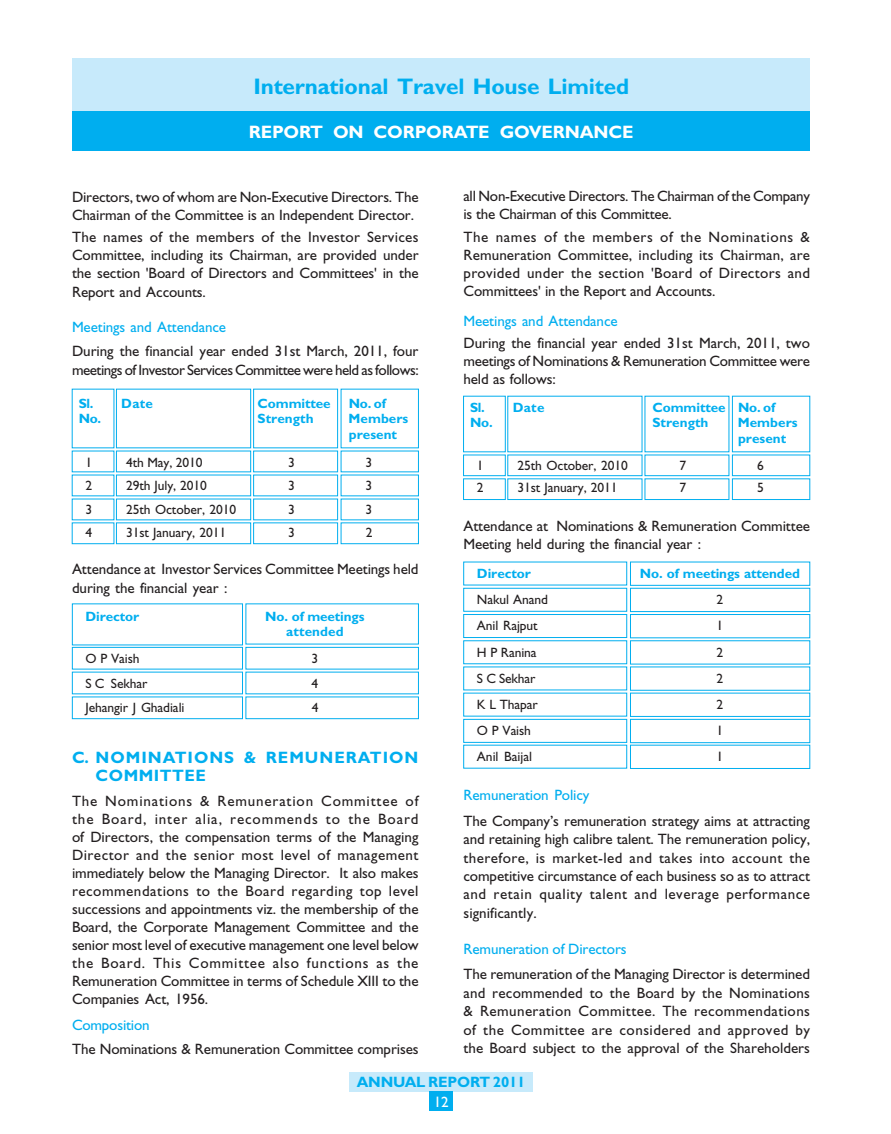
<style>
.page{position:relative;width:891px;height:1134px;background:#fff}
.page>*{position:absolute;margin:0;border:0;box-sizing:border-box;transform-origin:0 0}
.t1{font:22.5px "TT4103 O00";letter-spacing:-.005em;color:#00aeef}
.t2{font:18px "TT4110 O00";letter-spacing:-.015em;color:#fff}
.t3{font:16.5px/18.8px "TT4115 O00";letter-spacing:.055em;color:#00aeef}
.t4{font:15px/18px "TT410 AO00";letter-spacing:-.005em;color:#231f20;text-align:justify}
.t5{font:15px/18.8px "TT410 AO00";letter-spacing:-.03em;color:#231f20}
.t6{font:15px "TT410 AO00";letter-spacing:-.005em;color:#00aeef}
.t7{font:15px "TT4107 O00";letter-spacing:-.01em;color:#00aeef}
.t8{font:15px "TT410 AO00";color:#fff}
.t9{font:13.5px "TT4129 O00";letter-spacing:-.005em;color:#231f20}
.t10{font:13.5px/15.8px "TT4126 O00";letter-spacing:-.005em;color:#00aeef}
</style>
<div class="page">
<div style="left:72px;top:58px;width:738px;height:54px;background:#c7eafb"></div>
<div style="left:349px;top:1072px;width:184px;height:19px;background:#c7eafb"></div>
<div style="left:430px;top:1091px;width:23px;height:20px;background:#00aeef"></div>
<div style="left:72px;top:111px;width:738px;height:40px;background:#00aeef"></div>
<svg style="left:72px;top:389px;width:738px;height:380px"></svg>
<h1 class="t1" style="left:253px;top:78px;width:377px">International Travel House Limited</h1>
<p class="t2" style="left:249px;top:126px;width:386px">REPORT ON CORPORATE GOVERNANCE</p>
<p class="t4" style="left:72px;top:189px;width:348px">Directors, two of whom are Non-Executive Directors. The<br>Chairman of the Committee is an Independent Director.</p>
<p class="t4" style="left:72px;top:230px;width:348px">The names of the members of the Investor Services Committee, including its Chairman, are provided under the section 'Board of Directors and Committees' in the Report and Accounts.</p>
<p class="t6" style="left:72px;top:321px;width:156px">Meetings and Attendance</p>
<p class="t5" style="left:72px;top:343px;width:348px">During the financial year ended 31st March, 2011, four meetings of Investor Services Committee were held as follows:</p>
<p class="t10" style="left:79px;top:397px;width:76px">Sl. Date</p>
<p class="t10" style="left:258px;top:397px;width:75px">Committee</p>
<p class="t10" style="left:349px;top:397px;width:39px">No. of</p>
<p class="t10" style="left:79px;top:412px;width:24px">No.</p>
<p class="t10" style="left:258px;top:412px;width:58px">Strength</p>
<p class="t10" style="left:349px;top:412px;width:61px">Members present</p>
<p class="t9" style="left:86px;top:457px;width:8px">1</p>
<p class="t9" style="left:126px;top:457px;width:78px">4th May, 2010</p>
<p class="t9" style="left:288px;top:457px;width:8px">3</p>
<p class="t9" style="left:366px;top:457px;width:8px">3</p>
<p class="t9" style="left:86px;top:480px;width:8px">2</p>
<p class="t9" style="left:126px;top:480px;width:83px">29th July, 2010</p>
<p class="t9" style="left:288px;top:480px;width:8px">3</p>
<p class="t9" style="left:366px;top:480px;width:8px">3</p>
<p class="t9" style="left:86px;top:505px;width:8px">3</p>
<p class="t9" style="left:126px;top:505px;width:112px">25th October, 2010</p>
<p class="t9" style="left:288px;top:505px;width:8px">3</p>
<p class="t9" style="left:366px;top:505px;width:8px">3</p>
<p class="t9" style="left:86px;top:527px;width:8px">4</p>
<p class="t9" style="left:126px;top:527px;width:102px">31st January, 2011</p>
<p class="t9" style="left:288px;top:527px;width:8px">3</p>
<p class="t9" style="left:366px;top:527px;width:8px">2</p>
<p class="t4" style="left:72px;top:561px;width:348px;line-height:18.8px">Attendance at Investor Services Committee Meetings held during the financial year :</p>
<p class="t10" style="left:86px;top:610px;width:55px">Director</p>
<p class="t10" style="left:265px;top:610px;width:101px;text-align:center">No. of meetings attended</p>
<p class="t9" style="left:86px;top:653px;width:56px">O P Vaish</p>
<p class="t9" style="left:312px;top:653px;width:8px">3</p>
<p class="t9" style="left:86px;top:678px;width:63px">S C Sekhar</p>
<p class="t9" style="left:312px;top:678px;width:8px">4</p>
<p class="t9" style="left:86px;top:703px;width:101px">Jehangir J Ghadiali</p>
<p class="t9" style="left:312px;top:703px;width:8px">4</p>
<p class="t3" style="left:96px;top:750px;width:324px;text-indent:-24px">C. NOMINATIONS &amp; REMUNERATION<br>COMMITTEE</p>
<p class="t4" style="left:72px;top:793px;width:348px">The Nominations &amp; Remuneration Committee of the Board, inter alia, recommends to the Board of Directors, the compensation terms of the Managing Director and the senior most level of management immediately below the Managing Director. It also makes recommendations to the Board regarding top level successions and appointments viz. the membership of the Board, the Corporate Management Committee and the senior most level of executive management one level below the Board. This Committee also functions as the Remuneration Committee in terms of Schedule XIII to the Companies Act, 1956.</p>
<p class="t6" style="left:72px;top:1020px;width:79px">Composition</p>
<p class="t4" style="left:72px;top:1041px;width:348px">The Nominations &amp; Remuneration Committee comprises</p>
<p class="t4" style="left:464px;top:188px;width:348px">all Non-Executive Directors. The Chairman of the Company is the Chairman of this Committee.</p>
<p class="t4" style="left:464px;top:230px;width:348px">The names of the members of the Nominations &amp; Remuneration Committee, including its Chairman, are provided under the section 'Board of Directors and Committees' in the Report and Accounts.</p>
<p class="t6" style="left:464px;top:315px;width:156px">Meetings and Attendance</p>
<p class="t4" style="left:464px;top:336px;width:348px">During the financial year ended 31st March, 2011, two meetings of Nominations &amp; Remuneration Committee were held as follows:</p>
<p class="t10" style="left:470px;top:401px;width:76px">Sl. Date</p>
<p class="t10" style="left:652px;top:401px;width:124px">Committee No. of</p>
<p class="t10" style="left:470px;top:417px;width:24px">No.</p>
<p class="t10" style="left:652px;top:417px;width:58px">Strength</p>
<p class="t10" style="left:738px;top:417px;width:61px">Members present</p>
<p class="t9" style="left:477px;top:460px;width:8px">1</p>
<p class="t9" style="left:518px;top:460px;width:112px">25th October, 2010</p>
<p class="t9" style="left:680px;top:460px;width:8px">7</p>
<p class="t9" style="left:757px;top:460px;width:8px">6</p>
<p class="t9" style="left:477px;top:483px;width:8px">2</p>
<p class="t9" style="left:518px;top:483px;width:102px">31st January, 2011</p>
<p class="t9" style="left:680px;top:483px;width:8px">7</p>
<p class="t9" style="left:757px;top:483px;width:8px">5</p>
<p class="t4" style="left:464px;top:519px;width:348px">Attendance at Nominations &amp; Remuneration Committee<br>Meeting held during the financial year :</p>
<p class="t10" style="left:477px;top:567px;width:55px">Director</p>
<p class="t10" style="left:640px;top:567px;width:161px">No. of meetings attended</p>
<p class="t9" style="left:477px;top:594px;width:72px">Nakul Anand</p>
<p class="t9" style="left:717px;top:594px;width:8px">2</p>
<p class="t9" style="left:477px;top:621px;width:62px">Anil Rajput</p>
<p class="t9" style="left:717px;top:621px;width:8px">1</p>
<p class="t9" style="left:477px;top:647px;width:61px">H P Ranina</p>
<p class="t9" style="left:717px;top:647px;width:8px">2</p>
<p class="t9" style="left:477px;top:673px;width:60px">S C Sekhar</p>
<p class="t9" style="left:717px;top:673px;width:8px">2</p>
<p class="t9" style="left:477px;top:699px;width:62px">K L Thapar</p>
<p class="t9" style="left:717px;top:699px;width:8px">2</p>
<p class="t9" style="left:477px;top:726px;width:56px">O P Vaish</p>
<p class="t9" style="left:717px;top:726px;width:8px">1</p>
<p class="t9" style="left:477px;top:751px;width:57px">Anil Baijal</p>
<p class="t9" style="left:717px;top:751px;width:8px">1</p>
<p class="t6" style="left:464px;top:789px;width:127px">Remuneration Policy</p>
<p class="t4" style="left:464px;top:813px;width:348px;line-height:18.5px">The Company’s remuneration strategy aims at attracting and retaining high calibre talent. The remuneration policy, therefore, is market-led and takes into account the competitive circumstance of each business so as to attract and retain quality talent and leverage performance significantly.</p>
<p class="t6" style="left:464px;top:943px;width:165px">Remuneration of Directors</p>
<p class="t4" style="left:464px;top:966px;width:348px;line-height:18.5px">The remuneration of the Managing Director is determined and recommended to the Board by the Nominations &amp; Remuneration Committee. The recommendations of the Committee are considered and approved by the Board subject to the approval of the Shareholders</p>
<p class="t7" style="left:357px;top:1077px;width:170px">ANNUAL REPORT 2011</p>
<p class="t8" style="left:434px;top:1096px;width:16px">12</p>
</div>
